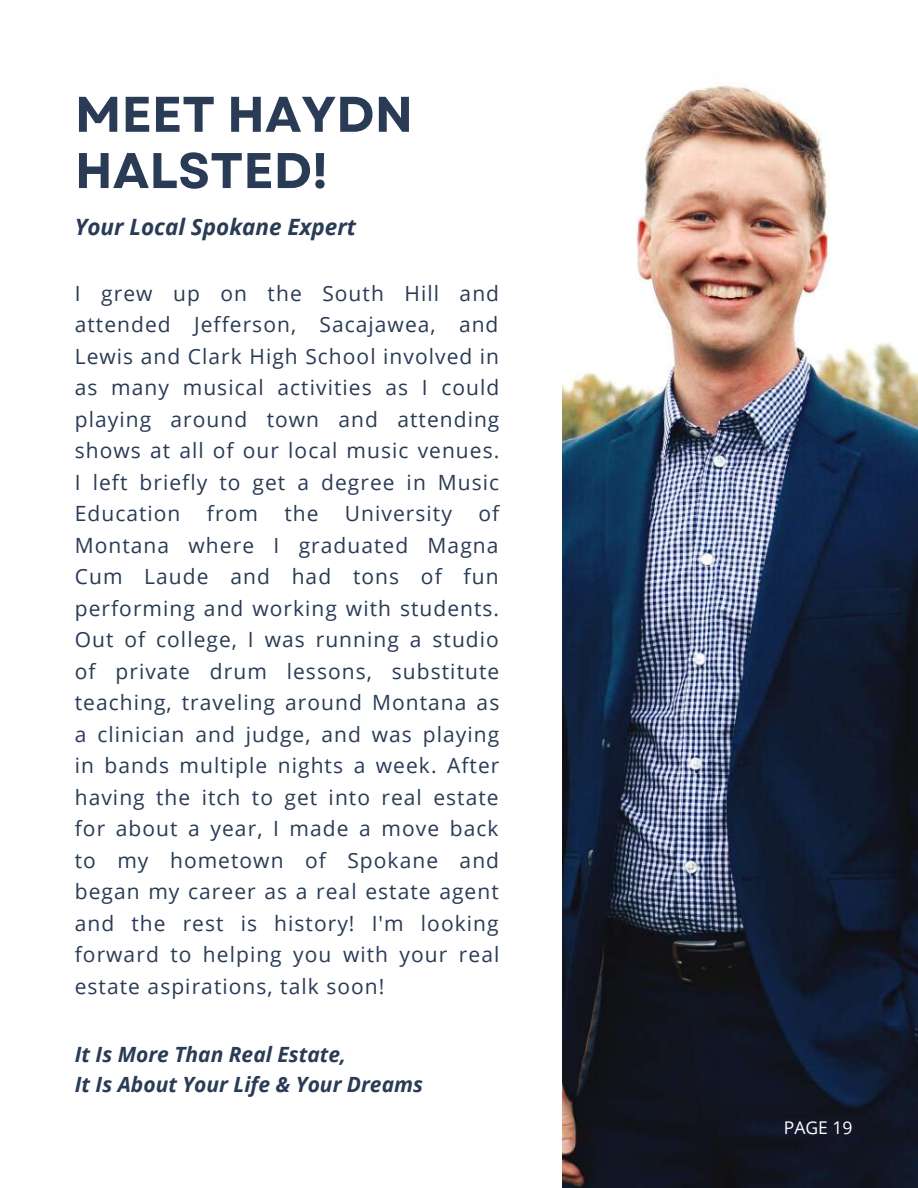
<style>
.page{position:relative;width:918px;height:1188px;background:#fff}
.page>*{position:absolute;margin:0;border:0;box-sizing:border-box;transform-origin:0 0}
.t1{font:700 49.95px/56.2px "Garet";color:#2a3b55}
.t2{font:italic 700 22.5px "Open Sans";color:#2a3b55}
.t3{font:21px/31.5px "Open Sans";letter-spacing:.05em;color:#2a3b55;text-align:justify}
.t4{font:italic 700 21px/29.2px "Open Sans";color:#2a3b55}
.t5{font:17.55px "Open Sans";color:#fff}
</style>
<div class="page">
<img style="left:562px;top:84px;width:356px;height:1104px">
<h1 class="t1" style="left:75px;top:86px;width:340px">MEET HAYDN<br>HALSTED!</h1>
<p class="t2" style="left:75px;top:211px;width:283px">Your Local Spokane Expert</p>
<p class="t3" style="left:75px;top:277px;width:426px">I grew up on the South Hill and attended Jefferson, Sacajawea, and Lewis and Clark High School involved in as many musical activities as I could playing around town and attending shows at all of our local music venues.<br>I left briefly to get a degree in Music Education</p>
<p class="t3" style="left:75px;top:498px;width:426px;text-indent:404px">of Montana where I graduated Magna Cum Laude and had tons of fun performing and working with students.<br>Out of college, I was running a studio of private drum lessons, substitute teaching, traveling around Montana as a clinician and judge, and was playing in bands multiple nights a week. After having the itch to get into real estate for about a year, I made a move back to my hometown of Spokane and began my career as a real estate agent and the rest is history! I'm looking forward to helping you with your real estate aspirations, talk soon!</p>
<p class="t3" style="left:207px;top:498px;width:53px">from</p>
<p class="t3" style="left:284px;top:498px;width:36px">the</p>
<p class="t3" style="left:345px;top:498px;width:109px">University</p>
<p class="t4" style="left:75px;top:1040px;width:350px">It Is More Than Real Estate,<br>It Is About Your Life &amp; Your Dreams</p>
<p class="t5" style="left:784px;top:1115px;width:70px">PAGE 19</p>
</div>
